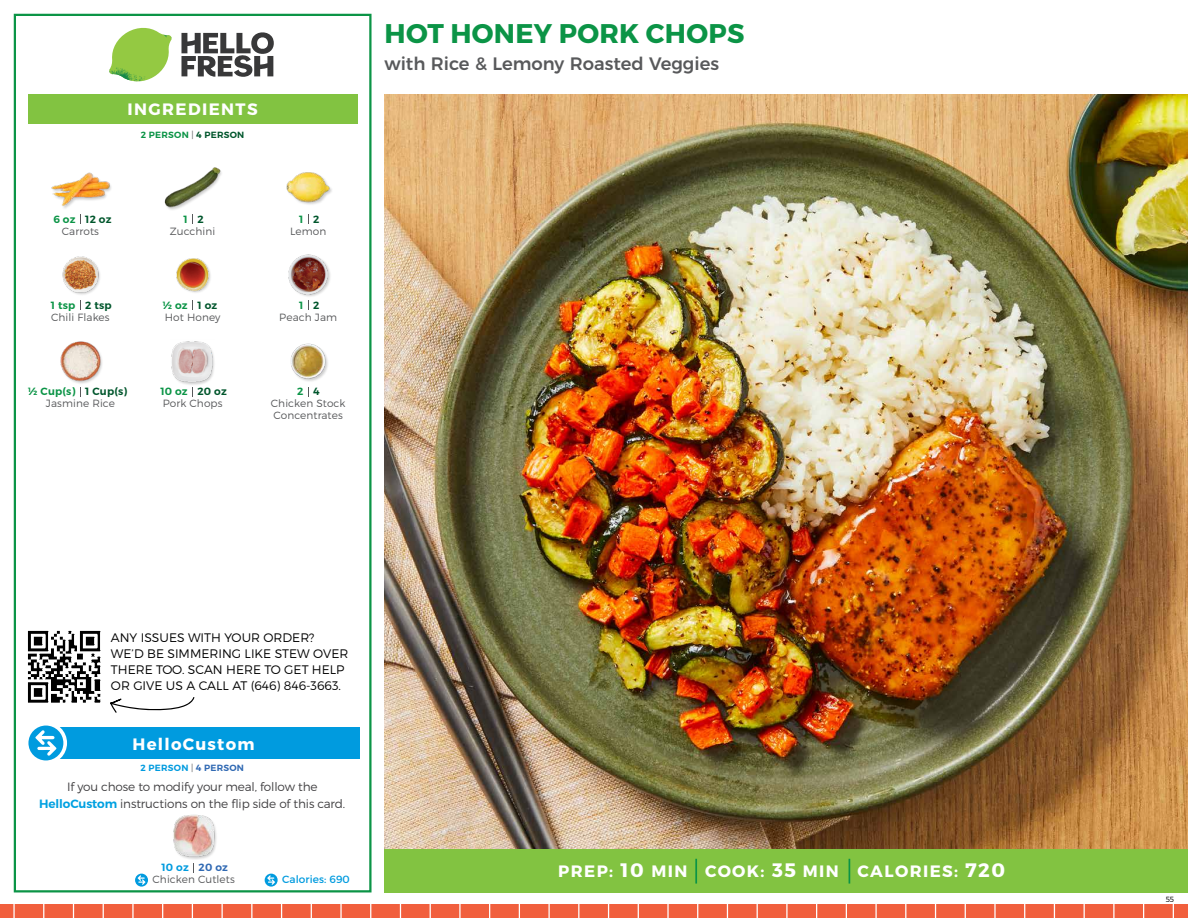
<style>
.page{position:relative;width:1188px;height:918px;background:#fff}
.page>*{position:absolute;margin:0;border:0;box-sizing:border-box;transform-origin:0 0}
.t1{font:700 27px "Montserrat";letter-spacing:.01em;color:#0b9446}
.t2{font:500 18px "Montserrat";color:#58595b}
.t3{font:700 16.5px "Montserrat";letter-spacing:.085em;color:#fff}
.t4{font:300 12.3px/16px "Montserrat";color:#000}
.t5{font:300 12px/16.5px "Montserrat";letter-spacing:-.01em;color:#414042;text-align:center}
.t6{font:300 10.5px/12px "Montserrat";letter-spacing:.01em;color:#58595b}
.t7{font:600 10.5px "Montserrat";letter-spacing:.02em;color:#00562c}
.t8{font:600 10.5px "Montserrat";letter-spacing:.02em;color:#0b9446}
.t9{font:10.5px "Montserrat";letter-spacing:.01em;color:#009bdf}
.t10{font:600 10.5px "Montserrat";letter-spacing:.02em;color:#009bdf}
.t11{font:600 9px "Montserrat";letter-spacing:.03em;color:#0b9446}
.t12{font:600 9px "Montserrat";letter-spacing:.03em;color:#009bdf}
.t13{font:300 7.5px "Montserrat";color:#000}
.s1{font-weight:300;color:#58595b}
.s2{color:#00562c}
.s3{font-weight:600;color:#00a1e1}
.s4{color:#3069b3}
.s5{font-size:19.5px}
</style>
<div class="page">
<div style="left:0;top:905px;width:1188px;height:13px;background:#f15f3d"></div>
<svg style="left:1084px;top:905px;width:1px;height:13px"></svg>
<svg style="left:1113px;top:905px;width:2px;height:13px"></svg>
<svg style="left:1054px;top:905px;width:1px;height:13px"></svg>
<svg style="left:1024px;top:905px;width:1px;height:13px"></svg>
<svg style="left:994px;top:905px;width:2px;height:13px"></svg>
<svg style="left:965px;top:905px;width:1px;height:13px"></svg>
<svg style="left:935px;top:905px;width:1px;height:13px"></svg>
<svg style="left:905px;top:905px;width:1px;height:13px"></svg>
<svg style="left:875px;top:905px;width:2px;height:13px"></svg>
<svg style="left:846px;top:905px;width:1px;height:13px"></svg>
<svg style="left:816px;top:905px;width:1px;height:13px"></svg>
<svg style="left:786px;top:905px;width:2px;height:13px"></svg>
<svg style="left:757px;top:905px;width:1px;height:13px"></svg>
<svg style="left:727px;top:905px;width:1px;height:13px"></svg>
<svg style="left:697px;top:905px;width:1px;height:13px"></svg>
<svg style="left:667px;top:905px;width:2px;height:13px"></svg>
<svg style="left:638px;top:905px;width:1px;height:13px"></svg>
<svg style="left:608px;top:905px;width:1px;height:13px"></svg>
<svg style="left:578px;top:905px;width:1px;height:13px"></svg>
<svg style="left:548px;top:905px;width:2px;height:13px"></svg>
<svg style="left:519px;top:905px;width:1px;height:13px"></svg>
<svg style="left:1173px;top:905px;width:1px;height:13px"></svg>
<svg style="left:1143px;top:905px;width:1px;height:13px"></svg>
<svg style="left:192px;top:905px;width:1px;height:13px"></svg>
<svg style="left:222px;top:905px;width:1px;height:13px"></svg>
<svg style="left:162px;top:905px;width:1px;height:13px"></svg>
<svg style="left:132px;top:905px;width:2px;height:13px"></svg>
<svg style="left:103px;top:905px;width:1px;height:13px"></svg>
<svg style="left:73px;top:905px;width:1px;height:13px"></svg>
<svg style="left:43px;top:905px;width:1px;height:13px"></svg>
<svg style="left:13px;top:905px;width:2px;height:13px"></svg>
<svg style="left:340px;top:905px;width:2px;height:13px"></svg>
<svg style="left:281px;top:905px;width:1px;height:13px"></svg>
<svg style="left:251px;top:905px;width:1px;height:13px"></svg>
<svg style="left:400px;top:905px;width:1px;height:13px"></svg>
<svg style="left:430px;top:905px;width:1px;height:13px"></svg>
<svg style="left:370px;top:905px;width:1px;height:13px"></svg>
<svg style="left:311px;top:905px;width:1px;height:13px"></svg>
<svg style="left:489px;top:905px;width:1px;height:13px"></svg>
<svg style="left:459px;top:905px;width:2px;height:13px"></svg>
<div style="left:384px;top:849px;width:804px;height:43px;background:#82c341"></div>
<svg style="left:181px;top:32px;width:93px;height:45px"></svg>
<svg style="left:114px;top:28px;width:55px;height:36px"></svg>
<img style="left:143px;top:28px;width:29px;height:24px">
<img style="left:112px;top:48px;width:54px;height:10px">
<img style="left:109px;top:52px;width:55px;height:30px">
<img style="left:142px;top:58px;width:24px;height:23px">
<div style="left:28px;top:94px;width:330px;height:30px;background:#82c341"></div>
<div style="left:14px;top:14px;width:358px;height:878px;border:2px solid #0b9446"></div>
<img style="left:384px;top:94px;width:804px;height:755px">
<img style="left:176px;top:258px;width:35px;height:35px">
<img style="left:288px;top:254px;width:42px;height:42px">
<img style="left:164px;top:167px;width:58px;height:42px">
<img style="left:286px;top:172px;width:46px;height:33px">
<img style="left:62px;top:256px;width:38px;height:39px">
<div style="left:51px;top:173px;width:62px;height:37px;background:#000;opacity:.2"></div>
<img style="left:51px;top:172px;width:59px;height:37px">
<div style="left:171px;top:341px;width:45px;height:45px;background:#000;opacity:.2"></div>
<img style="left:171px;top:341px;width:45px;height:42px">
<img style="left:290px;top:343px;width:38px;height:38px">
<div style="left:61px;top:341px;width:43px;height:44px;background:#000;opacity:.2"></div>
<img style="left:60px;top:341px;width:44px;height:42px">
<div style="left:173px;top:814px;width:45px;height:46px;background:#000;opacity:.2"></div>
<img style="left:173px;top:814px;width:45px;height:44px">
<div style="left:33px;top:727px;width:327px;height:32px;background:#009bdf"></div>
<svg style="left:25px;top:722px;width:42px;height:42px"></svg>
<div style="left:28px;top:726px;width:35px;height:34px;background:#009bdf;border-radius:50%"></div>
<svg style="left:35px;top:730px;width:22px;height:26px"></svg>
<svg style="left:135px;top:874px;width:13px;height:13px"></svg>
<svg style="left:138px;top:875px;width:8px;height:10px"></svg>
<svg style="left:265px;top:874px;width:13px;height:13px"></svg>
<svg style="left:267px;top:875px;width:8px;height:10px"></svg>
<hr style="left:695px;top:859px;width:2px;height:25px;background:#0b9446">
<svg style="left:849px;top:859px;width:1px;height:25px"></svg>
<img style="left:27px;top:630px;width:74px;height:73px">
<svg style="left:110px;top:697px;width:85px;height:16px"></svg>
<h3 class="t3" style="left:128px;top:99px;width:132px">INGREDIENTS</h3>
<p class="t11" style="left:141px;top:129px;width:105px">2 PERSON <span class="s1">|</span> <span class="s2">4 PERSON</span></p>
<p class="t8" style="left:53px;top:212px;width:24px">6 oz</p>
<p class="t7" style="left:85px;top:212px;width:28px">12 oz</p>
<p class="t7" style="left:198px;top:212px;width:8px">2</p>
<p class="t7" style="left:313px;top:212px;width:8px">2</p>
<p class="t8" style="left:184px;top:212px;width:6px">1</p>
<p class="t8" style="left:299px;top:212px;width:6px">1</p>
<p class="t6" style="left:62px;top:225px;width:39px">Carrots</p>
<p class="t6" style="left:170px;top:225px;width:47px">Zucchini</p>
<p class="t6" style="left:290px;top:225px;width:38px">Lemon</p>
<p class="t8" style="left:51px;top:299px;width:26px">1 tsp</p>
<p class="t7" style="left:85px;top:299px;width:28px">2 tsp</p>
<p class="t7" style="left:198px;top:299px;width:21px">1 oz</p>
<p class="t7" style="left:313px;top:299px;width:8px">2</p>
<p class="t8" style="left:163px;top:299px;width:26px">½ oz</p>
<p class="t8" style="left:299px;top:299px;width:6px">1</p>
<p class="t6" style="left:51px;top:311px;width:60px">Chili Flakes</p>
<p class="t6" style="left:165px;top:311px;width:57px">Hot Honey</p>
<p class="t6" style="left:279px;top:311px;width:59px">Peach Jam</p>
<p class="t8" style="left:28px;top:385px;width:49px">½ Cup(s)</p>
<p class="t7" style="left:85px;top:385px;width:44px">1 Cup(s)</p>
<p class="t7" style="left:198px;top:385px;width:31px">20 oz</p>
<p class="t7" style="left:313px;top:385px;width:8px">4</p>
<p class="t8" style="left:160px;top:385px;width:29px">10 oz</p>
<p class="t8" style="left:297px;top:385px;width:8px">2</p>
<p class="t6" style="left:46px;top:397px;width:70px">Jasmine Rice</p>
<p class="t6" style="left:163px;top:397px;width:61px">Pork Chops</p>
<p class="t6" style="left:271px;top:397px;width:76px">Chicken Stock<br>Concentrates</p>
<h1 class="t1" style="left:385px;top:17px;width:361px">HOT HONEY PORK CHOPS</h1>
<h2 class="t2" style="left:384px;top:49px;width:336px">with Rice &amp; Lemony Roasted Veggies</h2>
<p class="t4" style="left:111px;top:629px;width:239px">ANY ISSUES WITH YOUR ORDER?<br>WE’D BE SIMMERING LIKE STEW OVER<br>THERE TOO. SCAN HERE TO GET HELP<br>OR GIVE US A CALL AT (646) 846-3663.</p>
<h3 class="t3" style="left:133px;top:734px;width:123px">HelloCustom</h3>
<p class="t5" style="left:39px;top:778px;width:308px">If you chose to modify your meal, follow the<br><span class="s3">HelloCustom</span> instructions on the flip side of this card.</p>
<p class="t12" style="left:141px;top:763px;width:105px">2 PERSON <span class="s1">|</span> <span class="s4">4 PERSON</span></p>
<p class="t10" style="left:162px;top:861px;width:68px">10 oz <span class="s4">20 oz</span></p>
<p class="t6" style="left:153px;top:873px;width:84px">Chicken Cutlets</p>
<p class="t9" style="left:282px;top:873px;width:69px">Calories: 690</p>
<h3 class="t3" style="left:558px;top:861px;width:448px">PREP: <span class="s5">10</span> MIN COOK: <span class="s5">35</span> MIN CALORIES: <span class="s5">720</span></h3>
<p class="t13" style="left:1166px;top:895px;width:10px">55</p>
</div>
